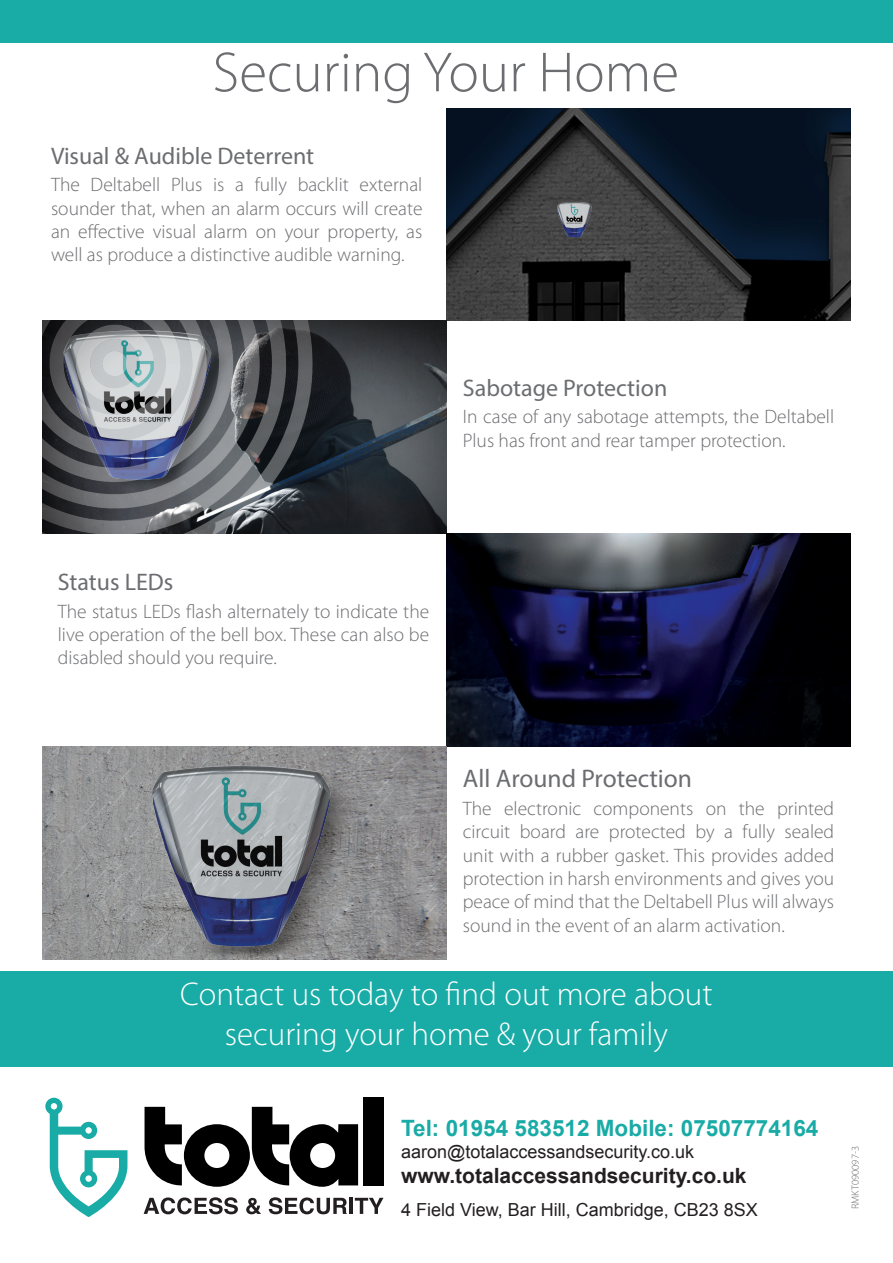
<style>
.page{position:relative;width:893px;height:1263px;background:#fff}
.page>*{position:absolute;margin:0;border:0;box-sizing:border-box;transform-origin:0 0}
.t1{font:300 57px "Myriad Pro";color:#6c6d70}
.t2{font:300 33px/39.6px "Myriad Pro";color:#fff;text-align:center}
.t3{font:25.5px "Myriad Pro";color:#6c6d70}
.t4{font:24px "Myriad Pro";color:#6c6d70}
.t5{font:700 22.5px "Arial";color:#19aba6}
.t6{font:700 21px "Arial";color:#231f20}
.t7{font:300 19.5px/23.4px "Myriad Pro";color:#6c6d70;text-align:justify}
.t8{font:18px "Arial";color:#231f20}
.t9{font:300 10.5px "Myriad Pro";color:#6c6d70}
</style>
<div class="page">
<div style="left:0;top:971px;width:893px;height:96px;background:#19aba6"></div>
<div style="left:0;top:0;width:893px;height:43px;background:#19aba6"></div>
<img style="left:446px;top:108px;width:404px;height:213px">
<img style="left:43px;top:321px;width:403px;height:213px">
<img style="left:447px;top:534px;width:403px;height:213px">
<img style="left:557px;top:201px;width:35px;height:36px">
<img style="left:62px;top:325px;width:152px;height:155px">
<img style="left:43px;top:747px;width:403px;height:213px">
<svg style="left:45px;top:1098px;width:82px;height:118px"></svg>
<svg style="left:85px;top:1175px;width:7px;height:7px"></svg>
<div style="left:85px;top:1127px;width:7px;height:6px;background:#fff;border-radius:50%"></div>
<div style="left:363px;top:1098px;width:20px;height:87px;background:#000"></div>
<svg style="left:145px;top:1107px;width:213px;height:80px"></svg>
<svg style="left:144px;top:1197px;width:94px;height:17px"></svg>
<svg style="left:246px;top:1198px;width:15px;height:16px"></svg>
<svg style="left:269px;top:1197px;width:78px;height:17px"></svg>
<hr style="left:350px;top:1198px;width:3px;height:16px;background:#231f20">
<svg style="left:355px;top:1198px;width:28px;height:16px"></svg>
<p class="t1" style="left:213px;top:38px;width:468px">Securing Your Home</p>
<p class="t4" style="left:51px;top:141px;width:265px">Visual &amp; Audible Deterrent</p>
<p class="t7" style="left:51px;top:173px;width:373px">The Deltabell Plus is a fully backlit external sounder that, when an alarm occurs will create an effective visual alarm on your property, as well as produce a distinctive audible warning.</p>
<p class="t4" style="left:463px;top:373px;width:206px">Sabotage Protection</p>
<p class="t7" style="left:463px;top:405px;width:373px">In case of any sabotage attempts, the Deltabell<br>Plus has front and rear tamper protection.</p>
<p class="t4" style="left:58px;top:567px;width:117px">Status LEDs</p>
<p class="t7" style="left:58px;top:599px;width:373px">The status LEDs flash alternately to indicate the live operation of the bell box. These can also be disabled should you require.</p>
<p class="t3" style="left:463px;top:763px;width:231px">All Around Protection</p>
<p class="t7" style="left:463px;top:796px;width:373px">The electronic components on the printed circuit board are protected by a fully sealed unit with a rubber gasket. This provides added protection in harsh environments and gives you peace of mind that the Deltabell Plus will always sound in the event of an alarm activation.</p>
<p class="t2" style="left:180px;top:974px;width:534px">Contact us today to find out more about securing your home &amp; your family</p>
<p class="t5" style="left:401px;top:1114px;width:419px">Tel: 01954 583512 Mobile: 07507774164</p>
<p class="t8" style="left:401px;top:1140px;width:295px">aaron@totalaccessandsecurity.co.uk</p>
<p class="t6" style="left:401px;top:1162px;width:347px">www.totalaccessandsecurity.co.uk</p>
<p class="t8" style="left:401px;top:1198px;width:358px">4 Field View, Bar Hill, Cambridge, CB23 8SX</p>
<p class="t9" style="left:849px;top:1209px;width:64px;rotate:-90deg">RMKT090097-3</p>
</div>
